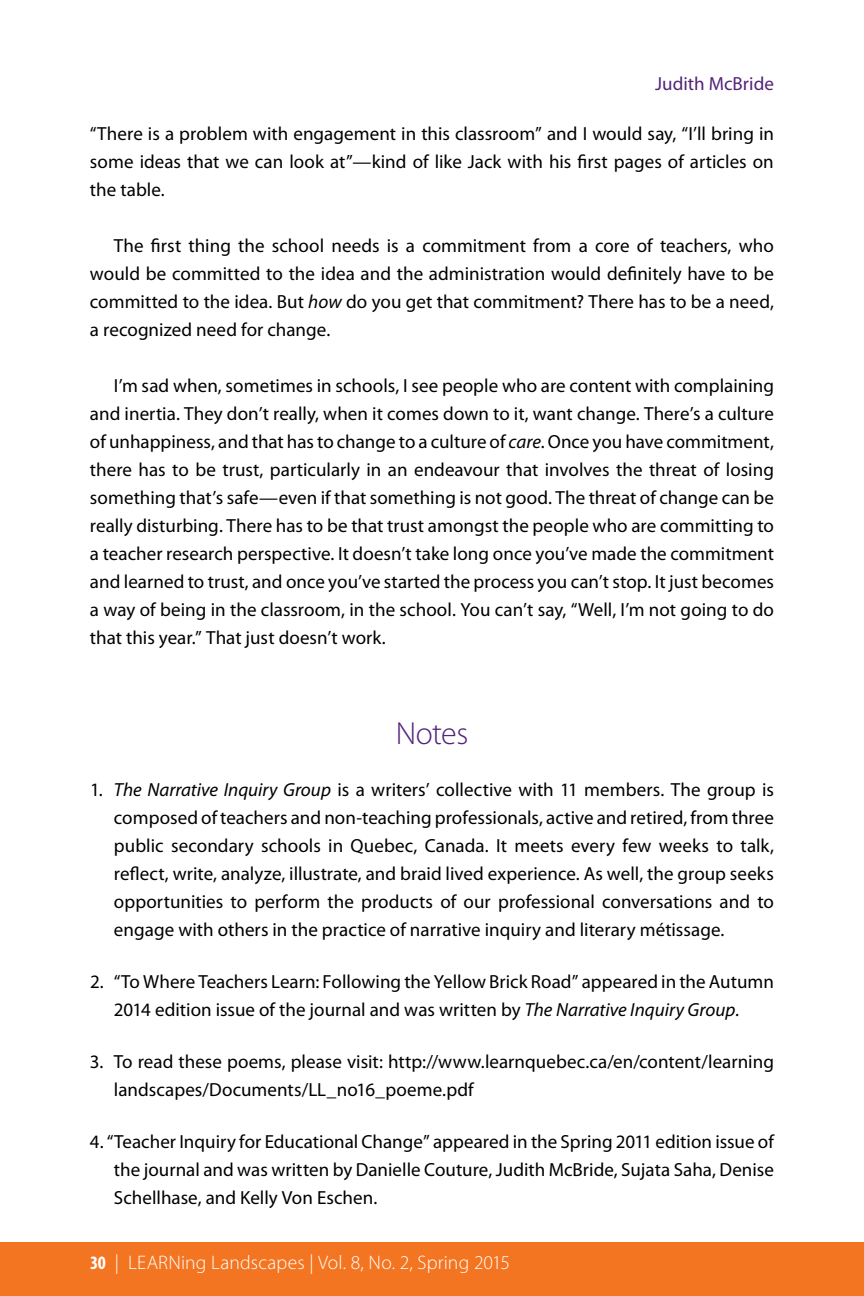
<style>
.page{position:relative;width:864px;height:1296px;background:#fff}
.page>*{position:absolute;margin:0;border:0;box-sizing:border-box;transform-origin:0 0}
.t1{font:300 32px "Myriad Pro";letter-spacing:-.015em;color:#532479}
.t2{font:300 19.6px "Myriad Pro";letter-spacing:.01em;color:#fff}
.t3{font:19px/28px "Myriad Pro";color:#000;text-align:justify}
.t4{font:19px "Myriad Pro";letter-spacing:.005em;color:#532479}
.s1{font-style:italic}
.s2{font-weight:700;font-stretch:condensed;font-size:19px}
</style>
<div class="page">
<div style="left:0;top:1242px;width:864px;height:54px;background:#f47521"></div>
<p class="t4" style="left:655px;top:73px;width:120px">Judith McBride</p>
<p class="t3" style="left:90px;top:120px;width:686px">“There is a problem with engagement in this classroom” and I would say, “I’ll bring in some ideas that we can look at”—kind of like Jack with his first pages of articles on the table.</p>
<p class="t3" style="left:90px;top:232px;width:686px;text-indent:24px">The first thing the school needs is a commitment from a core of teachers, who would be committed to the idea and the administration would definitely have to be committed to the idea. But <span class="s1">how</span> do you get that commitment? There has to be a need, a recognized need for change.</p>
<p class="t3" style="left:90px;top:372px;width:686px;text-indent:24px">I’m sad when, sometimes in schools, I see people who are content with complaining and inertia. They don’t really, when it comes down to it, want change. There’s a culture of unhappiness, and that has to change to a culture of <span class="s1">care</span>. Once you have commitment, there has to be trust, particularly in an endeavour that involves the threat of losing something that’s safe—even if that something is not good. The threat of change can be really disturbing. There has to be that trust amongst the people who are committing to a teacher research perspective. It doesn’t take long once you’ve made the commitment and learned to trust, and once you’ve started the process you can’t stop. It just becomes a way of being in the classroom, in the school. You can’t say, “Well, I’m not going to do that this year.” That just doesn’t work.</p>
<h1 class="t1" style="left:396px;top:716px;width:74px">Notes</h1>
<p class="t3" style="left:114px;top:776px;width:661px;text-indent:-24px">1. <span class="s1">The Narrative Inquiry Group</span> is a writers’ collective with 11 members. The group is composed of teachers and non-teaching professionals, active and retired, from three public secondary schools in Quebec, Canada. It meets every few weeks to talk, reflect, write, analyze, illustrate, and braid lived experience. As well, the group seeks opportunities to perform the products of our professional conversations and to engage with others in the practice of narrative inquiry and literary métissage.</p>
<p class="t3" style="left:90px;top:968px;width:685px;text-align:center">2. “To Where Teachers Learn: Following the Yellow Brick Road” appeared in the Autumn<br>2014 edition issue of the journal and was written by <span class="s1">The Narrative Inquiry Group</span>.</p>
<p class="t3" style="left:114px;top:1048px;width:662px;text-indent:-24px">3. To read these poems, please visit: http://www.learnquebec.ca/en/content/learning landscapes/Documents/LL_no16_poeme.pdf</p>
<p class="t3" style="left:114px;top:1128px;width:662px;text-indent:-24px">4. “Teacher Inquiry for Educational Change” appeared in the Spring 2011 edition issue of the journal and was written by Danielle Couture, Judith McBride, Sujata Saha, Denise Schellhase, and Kelly Von Eschen.</p>
<p class="t2" style="left:90px;top:1252px;width:422px"><span class="s2">30</span> | LEARNing Landscapes | Vol. 8, No. 2, Spring 2015</p>
</div>
